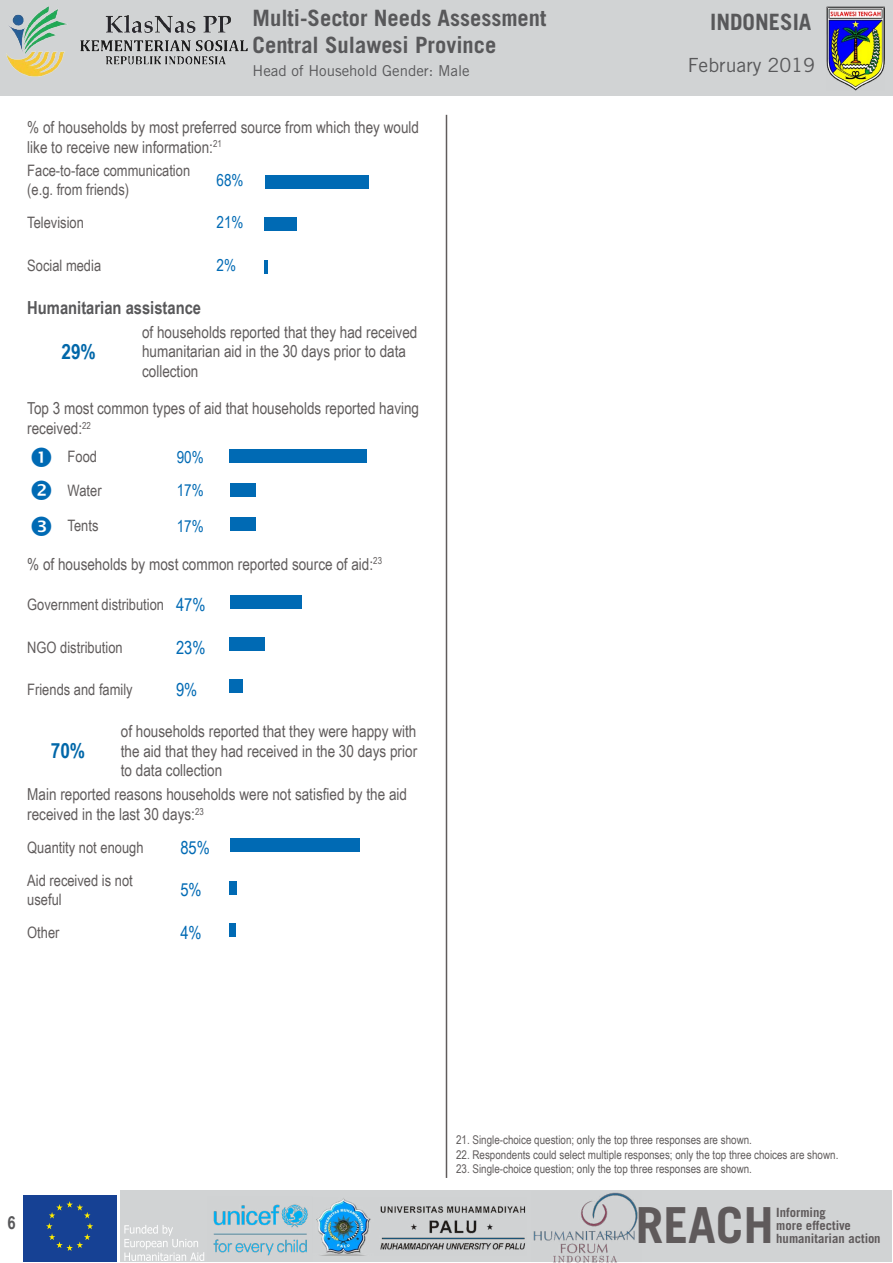
<style>
.page{position:relative;width:893px;height:1263px;background:#fff}
.page>*{position:absolute;margin:0;border:0;box-sizing:border-box;transform-origin:0 0}
.t1{font:203.55px "Chartwell Bars Vertical";letter-spacing:.065em;color:#006ab4;scale:.85 1}
.t2{font:700 49.65px "Trade Gothic LT Std";color:#5f5a5b}
.t3{font:700 22.5px/27px "Trade Gothic LT Std";color:#58585a}
.t4{font:700 21px "Arial Narrow";color:#0067a9}
.t5{font:19.5px "Trade Gothic LT Std";color:#58585a}
.t6{font:700 18px "Arial Narrow";color:#58585a}
.t7{font:18px "Arial Narrow";color:#006ab4}
.t8{font:16.5px/19.5px "Arial Narrow";color:#605c5c}
.t9{font:16.5px "Arial Narrow";color:#006ab4}
.t10{font:15.75px/18.9px "Arial Narrow";color:#605c5c}
.t11{font:15px "Trade Gothic LT Std";color:#58585a}
.t12{font:700 12.75px/12.8px "Trade Gothic LT Std";color:#5f5a5b}
.t13{font:12px "Arial Narrow";color:#605c5c}
.s1{font-size:18px;color:#006ab4}
</style>
<div class="page">
<div style="left:0;top:0;width:893px;height:96px;background:#d1d3d4"></div>
<div style="left:120px;top:1191px;width:772px;height:71px;background:#d1d3d4"></div>
<hr style="left:446px;top:115px;width:1px;height:1063px;background:#605c5c">
<div style="left:21px;top:1191px;width:97px;height:70px;background:linear-gradient(to right,#fff,#fff)"></div>
<div style="left:23px;top:1195px;width:93px;height:66px;background:#164194"></div>
<svg style="left:46px;top:1201px;width:47px;height:50px"></svg>
<svg style="left:124px;top:1225px;width:80px;height:36px"></svg>
<img style="left:316px;top:1198px;width:210px;height:58px">
<img style="left:6px;top:6px;width:242px;height:71px">
<img style="left:827px;top:6px;width:57px;height:84px">
<img style="left:213px;top:1204px;width:95px;height:52px">
<img style="left:533px;top:1192px;width:105px;height:71px">
<h3 class="t3" style="left:253px;top:5px;width:295px">Multi-Sector Needs Assessment<br>Central Sulawesi Province</h3>
<h3 class="t3" style="left:710px;top:8px;width:103px">INDONESIA</h3>
<p class="t5" style="left:688px;top:53px;width:129px">February 2019</p>
<p class="t11" style="left:253px;top:61px;width:219px">Head of Household Gender: Male</p>
<p class="t8" style="left:27px;top:116px;width:393px">% of households by most preferred source from which they would like to receive new information:<sup>21</sup></p>
<p class="t10" style="left:27px;top:161px;width:164px">Face-to-face communication (e.g. from friends)</p>
<p class="t9" style="left:216px;top:168px;width:29px">68%</p>
<p class="t10" style="left:27px;top:213px;width:58px">Television</p>
<p class="t9" style="left:216px;top:210px;width:29px">21%</p>
<p class="t10" style="left:27px;top:255px;width:75px">Social media</p>
<p class="t9" style="left:216px;top:253px;width:21px">2%</p>
<p class="t6" style="left:27px;top:294px;width:175px">Humanitarian assistance</p>
<p class="t4" style="left:61px;top:336px;width:36px">29%</p>
<h1 class="t1" style="left:460px;top:166px;width:138px;rotate:90deg">68212</h1>
<p class="t8" style="left:142px;top:322px;width:277px">of households reported that they had received humanitarian aid in the 30 days prior to data collection</p>
<p class="t8" style="left:27px;top:398px;width:393px">Top 3 most common types of aid that households reported having received:<sup>22</sup></p>
<p class="t10" style="left:68px;top:447px;width:31px">Food</p>
<p class="t9" style="left:177px;top:445px;width:29px">90%</p>
<p class="t10" style="left:68px;top:480px;width:35px">Water</p>
<p class="t9" style="left:177px;top:478px;width:29px">17%</p>
<p class="t10" style="left:68px;top:516px;width:32px">Tents</p>
<p class="t9" style="left:177px;top:514px;width:29px">17%</p>
<p class="t8" style="left:27px;top:553px;width:356px">% of households by most common reported source of aid:<sup>23</sup></p>
<p class="t10" style="left:27px;top:595px;width:180px">Government distribution <span class="s1">47%</span></p>
<p class="t10" style="left:27px;top:637px;width:97px">NGO distribution</p>
<p class="t7" style="left:176px;top:634px;width:31px">23%</p>
<p class="t10" style="left:27px;top:680px;width:107px">Friends and family</p>
<p class="t7" style="left:176px;top:676px;width:23px">9%</p>
<h1 class="t1" style="left:425px;top:440px;width:310px;rotate:90deg">901717 47239</h1>
<p class="t8" style="left:121px;top:721px;width:298px;text-align:justify">of households reported that they were happy with the aid that they had received in the 30 days prior to data collection</p>
<p class="t8" style="left:27px;top:784px;width:381px">Main reported reasons households were not satisfied by the aid received in the last 30 days:<sup>23</sup></p>
<p class="t10" style="left:27px;top:837px;width:118px">Quantity not enough</p>
<p class="t7" style="left:180px;top:834px;width:31px">85%</p>
<p class="t10" style="left:27px;top:870px;width:107px">Aid received is not useful</p>
<p class="t7" style="left:180px;top:877px;width:23px">5%</p>
<p class="t10" style="left:27px;top:922px;width:34px">Other</p>
<p class="t7" style="left:180px;top:919px;width:23px">4%</p>
<p class="t4" style="left:51px;top:735px;width:36px">70%</p>
<h1 class="t1" style="left:425px;top:829px;width:138px;rotate:90deg">8554</h1>
<p class="t6" style="left:8px;top:1209px;width:10px">6</p>
<p class="t13" style="left:456px;top:1131px;width:297px">21. Single-choice question; only the top three responses are shown.</p>
<p class="t13" style="left:456px;top:1145px;width:384px">22. Respondents could select multiple responses; only the top three choices are shown.</p>
<p class="t13" style="left:456px;top:1160px;width:297px">23. Single-choice question; only the top three responses are shown.</p>
<h2 class="t2" style="left:636px;top:1195px;width:140px">REACH</h2>
<p class="t12" style="left:776px;top:1206px;width:106px">Informing<br>more effective humanitarian action</p>
</div>
